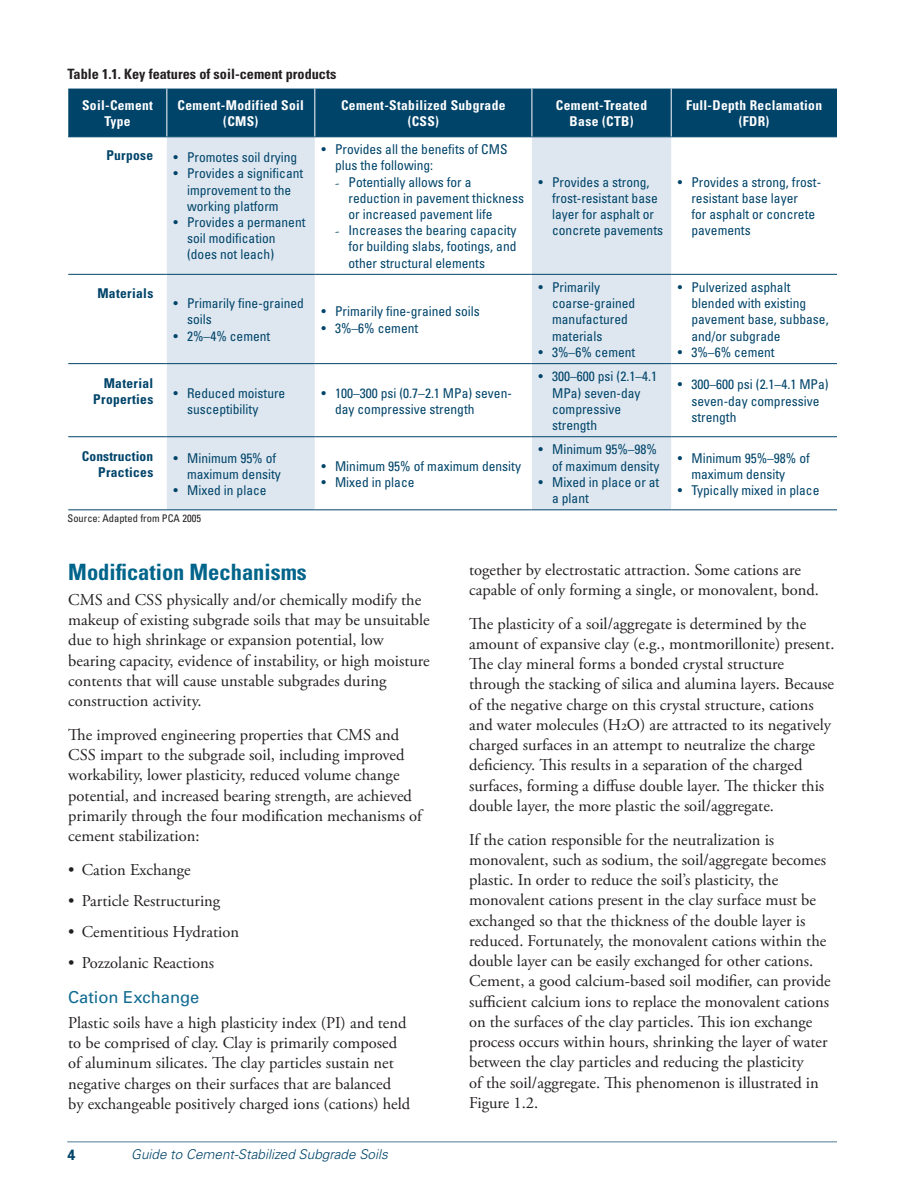
<style>
.page{position:relative;width:918px;height:1188px;background:#fff}
.page>*{position:absolute;margin:0;border:0;box-sizing:border-box;transform-origin:0 0}
.Heading_level_2{font:700 condensed 22.5px "Univers";color:#01648a}
.Body_Text{font:16.5px/20.2px "Adobe Garamond Pro";color:#231f20}
.Heading_Level_3{font:16.5px "Univers";color:#106b90}
.t1{font:700 15px "Univers";color:#00446a}
.table_title{font:700 condensed 14.25px "Univers";color:#231f20}
.t2{font:condensed 13.5px/16.2px "Univers";color:#00446a}
.Table_Header_Row{font:700 condensed 13.5px/16.2px "Univers";letter-spacing:.025em;color:#fff;text-align:center}
.Table_Header_Column{font:700 condensed 13.5px/16.2px "Univers";letter-spacing:.025em;color:#00446a;text-align:right}
.t3{font:italic 300 13.5px "Univers LT Std";color:#00446a}
.Source{font:condensed 10.5px "Univers";color:#231f20}
.s1{font-family:"Adobe Garamond Pro";font-stretch:normal}
</style>
<div class="page">
<hr style="left:67px;top:1142px;width:770px;height:1px;background:#00446a">
<div style="left:68px;top:89px;width:769px;height:47px;background:#00446a"></div>
<svg style="left:167px;top:137px;width:504px;height:372px;fill:#dee7ef"></svg>
<hr style="left:68px;top:274px;width:99px;height:1px;background:#00446a">
<hr style="left:167px;top:274px;width:148px;height:1px;background:#00446a">
<hr style="left:315px;top:274px;width:217px;height:1px;background:#00446a">
<hr style="left:532px;top:274px;width:139px;height:1px;background:#00446a">
<hr style="left:671px;top:274px;width:166px;height:1px;background:#00446a">
<hr style="left:68px;top:363px;width:99px;height:1px;background:#00446a">
<hr style="left:167px;top:363px;width:148px;height:1px;background:#00446a">
<hr style="left:315px;top:363px;width:217px;height:1px;background:#00446a">
<hr style="left:532px;top:363px;width:139px;height:1px;background:#00446a">
<hr style="left:671px;top:363px;width:166px;height:1px;background:#00446a">
<hr style="left:68px;top:436px;width:99px;height:1px;background:#00446a">
<hr style="left:167px;top:436px;width:148px;height:1px;background:#00446a">
<hr style="left:315px;top:436px;width:217px;height:1px;background:#00446a">
<hr style="left:532px;top:436px;width:139px;height:1px;background:#00446a">
<hr style="left:671px;top:436px;width:166px;height:1px;background:#00446a">
<hr style="left:68px;top:136px;width:99px;height:1px;background:#00446a">
<hr style="left:167px;top:136px;width:148px;height:1px;background:#00446a">
<hr style="left:315px;top:136px;width:217px;height:1px;background:#00446a">
<hr style="left:532px;top:136px;width:139px;height:1px;background:#00446a">
<hr style="left:671px;top:136px;width:166px;height:1px;background:#00446a">
<hr style="left:166px;top:89px;width:1px;height:47px;background:#fff">
<hr style="left:314px;top:89px;width:1px;height:47px;background:#fff">
<hr style="left:532px;top:89px;width:1px;height:47px;background:#fff">
<hr style="left:671px;top:89px;width:1px;height:47px;background:#fff">
<hr style="left:68px;top:509px;width:99px;height:1px;background:#00446a">
<hr style="left:167px;top:509px;width:148px;height:1px;background:#00446a">
<hr style="left:315px;top:509px;width:217px;height:1px;background:#00446a">
<hr style="left:532px;top:509px;width:139px;height:1px;background:#00446a">
<hr style="left:671px;top:509px;width:166px;height:1px;background:#00446a">
<p class="table_title" style="left:68px;top:65px;width:270px">Table 1.1. Key features of soil-cement products</p>
<p class="Table_Header_Row" style="left:82px;top:97px;width:72px">Soil-Cement<br>Type</p>
<p class="Table_Header_Row" style="left:178px;top:97px;width:128px">Cement-Modified Soil (CMS)</p>
<p class="Table_Header_Row" style="left:341px;top:97px;width:166px">Cement-Stabilized Subgrade (CSS)</p>
<p class="Table_Header_Row" style="left:556px;top:97px;width:93px">Cement-Treated<br>Base (CTB)</p>
<p class="Table_Header_Row" style="left:686px;top:97px;width:138px">Full-Depth Reclamation (FDR)</p>
<p class="Table_Header_Column" style="left:106px;top:147px;width:49px">Purpose</p>
<p class="t2" style="left:174px;top:149px;width:125px">• Promotes soil drying</p>
<p class="t2" style="left:187px;top:165px;width:118px;text-indent:-14px">• Provides a significant improvement to the working platform</p>
<p class="t2" style="left:187px;top:214px;width:120px;text-indent:-14px">• Provides a permanent soil modification (does not leach)</p>
<p class="t2" style="left:335px;top:141px;width:174px;text-indent:-14px">• Provides all the benefits of CMS plus the following:</p>
<p class="t2" style="left:349px;top:173px;width:177px;text-indent:-14px"><span class="s1">‐</span> Potentially allows for a reduction in pavement thickness or increased pavement life</p>
<p class="t2" style="left:349px;top:222px;width:169px;text-align:justify;text-indent:-14px"><span class="s1">‐</span> Increases the bearing capacity for building slabs, footings, and other structural elements</p>
<p class="t2" style="left:552px;top:173px;width:112px;text-indent:-14px">• Provides a strong, frost-resistant base layer for asphalt or concrete pavements</p>
<p class="t2" style="left:691px;top:173px;width:131px;text-indent:-14px">• Provides a strong, frost&shy;resistant base layer<br>for asphalt or concrete pavements</p>
<p class="Table_Header_Column" style="left:97px;top:285px;width:57px">Materials</p>
<p class="t2" style="left:187px;top:295px;width:118px;text-indent:-14px">• Primarily fine-grained soils</p>
<p class="t2" style="left:174px;top:327px;width:98px">• 2%–4% cement</p>
<p class="t2" style="left:322px;top:303px;width:160px">• Primarily fine-grained soils</p>
<p class="t2" style="left:322px;top:319px;width:98px">• 3%–6% cement</p>
<p class="Table_Header_Column" style="left:93px;top:374px;width:62px">Material<br>Properties</p>
<p class="t2" style="left:187px;top:384px;width:100px;text-indent:-14px">• Reduced moisture susceptibility</p>
<p class="t2" style="left:335px;top:384px;width:178px;text-indent:-14px">• 100–300 psi (0.7–2.1 MPa) seven&shy;day compressive strength</p>
<p class="Table_Header_Column" style="left:82px;top:448px;width:73px">Construction<br>Practices</p>
<p class="t2" style="left:187px;top:449px;width:95px;text-indent:-14px">• Minimum 95% of maximum density</p>
<p class="t2" style="left:174px;top:482px;width:94px">• Mixed in place</p>
<p class="t2" style="left:322px;top:457px;width:201px">• Minimum 95% of maximum density</p>
<p class="t2" style="left:322px;top:474px;width:94px">• Mixed in place</p>
<p class="t2" style="left:552px;top:279px;width:85px;text-indent:-14px">• Primarily coarse-grained manufactured materials</p>
<p class="t2" style="left:539px;top:344px;width:98px">• 3%–6% cement</p>
<p class="t2" style="left:691px;top:279px;width:139px;text-indent:-14px">• Pulverized asphalt blended with existing pavement base, subbase, and/or subgrade</p>
<p class="t2" style="left:678px;top:344px;width:98px">• 3%–6% cement</p>
<p class="t2" style="left:552px;top:368px;width:106px;text-indent:-14px">• 300–600 psi (2.1–4.1<br>MPa) seven-day compressive strength</p>
<p class="t2" style="left:691px;top:376px;width:139px;text-indent:-14px">• 300–600 psi (2.1–4.1 MPa) seven-day compressive strength</p>
<p class="t2" style="left:539px;top:441px;width:122px;text-align:right">• Minimum 95%–98% of maximum density</p>
<p class="t2" style="left:552px;top:474px;width:109px;text-indent:-14px">• Mixed in place or at a plant</p>
<p class="t2" style="left:691px;top:449px;width:120px;text-indent:-14px">• Minimum 95%–98% of maximum density</p>
<p class="t2" style="left:678px;top:482px;width:143px">• Typically mixed in place</p>
<p class="Source" style="left:68px;top:511px;width:135px">Source: Adapted from PCA 2005</p>
<h2 class="Heading_level_2" style="left:68px;top:558px;width:240px">Modification Mechanisms</h2>
<p class="Body_Text" style="left:68px;top:590px;width:363px">CMS and CSS physically and/or chemically modify the makeup of existing subgrade soils that may be unsuitable due to high shrinkage or expansion potential, low bearing capacity, evidence of instability, or high moisture contents that will cause unstable subgrades during construction activity.</p>
<p class="Body_Text" style="left:68px;top:725px;width:355px">The improved engineering properties that CMS and CSS impart to the subgrade soil, including improved workability, lower plasticity, reduced volume change potential, and increased bearing strength, are achieved primarily through the four modification mechanisms of cement stabilization:</p>
<p class="Body_Text" style="left:68px;top:860px;width:124px">• Cation Exchange</p>
<p class="Body_Text" style="left:68px;top:891px;width:154px">• Particle Restructuring</p>
<p class="Body_Text" style="left:68px;top:922px;width:172px">• Cementitious Hydration</p>
<p class="Body_Text" style="left:68px;top:953px;width:147px">• Pozzolanic Reactions</p>
<h3 class="Heading_Level_3" style="left:68px;top:987px;width:133px">Cation Exchange</h3>
<p class="Body_Text" style="left:68px;top:1013px;width:343px">Plastic soils have a high plasticity index (PI) and tend to be comprised of clay. Clay is primarily composed of aluminum silicates. The clay particles sustain net negative charges on their surfaces that are balanced by exchangeable positively charged ions (cations) held</p>
<p class="t1" style="left:67px;top:1145px;width:10px">4</p>
<p class="t3" style="left:131px;top:1146px;width:258px">Guide to Cement-Stabilized Subgrade Soils</p>
<p class="Body_Text" style="left:469px;top:560px;width:351px">together by electrostatic attraction. Some cations are capable of only forming a single, or monovalent, bond.</p>
<p class="Body_Text" style="left:469px;top:614px;width:367px">The plasticity of a soil/aggregate is determined by the amount of expansive clay (e.g., montmorillonite) present.<br>The clay mineral forms a bonded crystal structure through the stacking of silica and alumina layers. Because of the negative charge on this crystal structure, cations and water molecules (H2O) are attracted to its negatively charged surfaces in an attempt to neutralize the charge deficiency. This results in a separation of the charged surfaces, forming a diffuse double layer. The thicker this double layer, the more plastic the soil/aggregate.</p>
<p class="Body_Text" style="left:469px;top:830px;width:363px">If the cation responsible for the neutralization is monovalent, such as sodium, the soil/aggregate becomes plastic. In order to reduce the soil’s plasticity, the monovalent cations present in the clay surface must be exchanged so that the thickness of the double layer is reduced. Fortunately, the monovalent cations within the double layer can be easily exchanged for other cations.<br>Cement, a good calcium-based soil modifier, can provide sufficient calcium ions to replace the monovalent cations on the surfaces of the clay particles. This ion exchange process occurs within hours, shrinking the layer of water between the clay particles and reducing the plasticity<br>of the soil/aggregate. This phenomenon is illustrated in Figure 1.2.</p>
</div>
